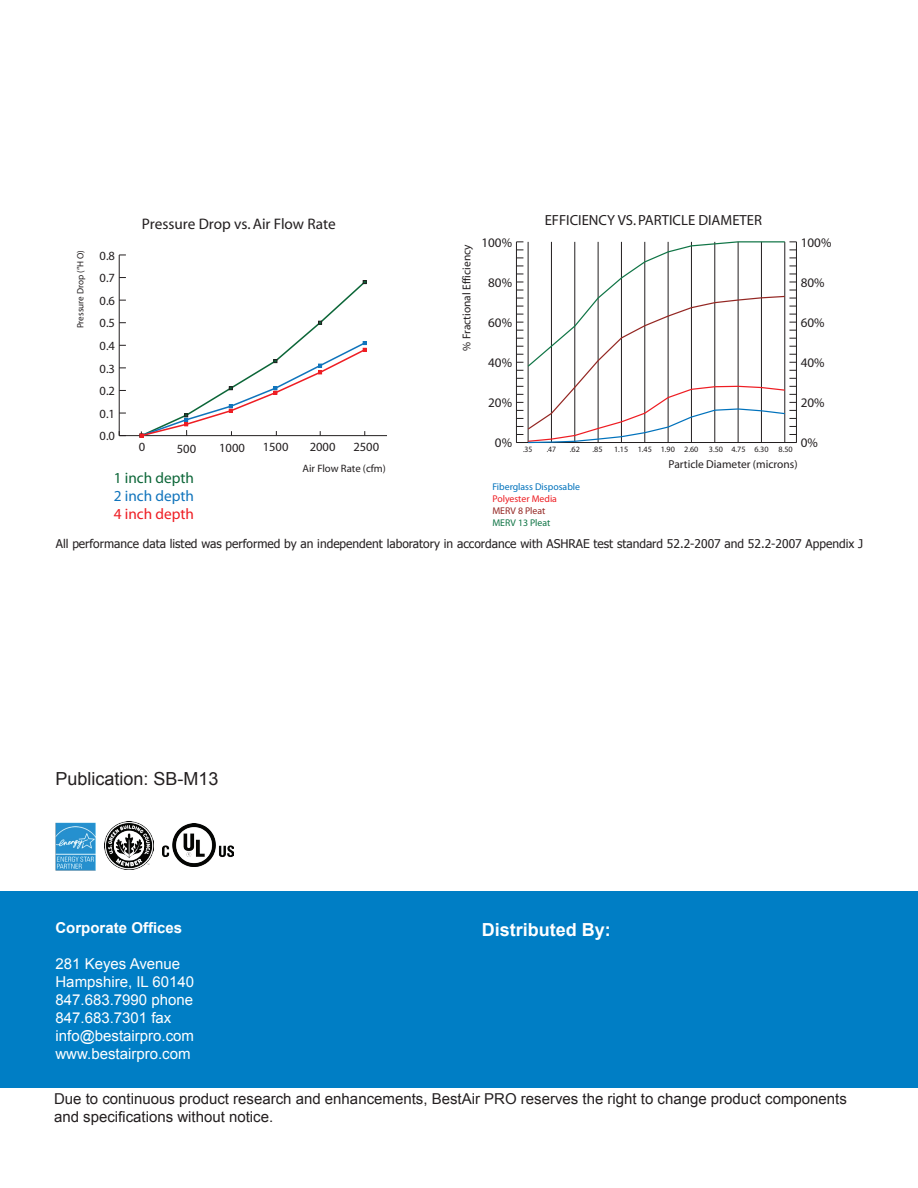
<style>
.page{position:relative;width:918px;height:1188px;background:#fff}
.page>*{position:absolute;margin:0;border:0;box-sizing:border-box;transform-origin:0 0}
.t1{font:18px "Arial";color:#231f20}
.t2{font:700 18px "Arial";color:#fff}
.t3{font:15.3px "Myriad";letter-spacing:-.005em;color:#231f20}
.t4{font:15.3px "Myriad Pro";color:#0c6638}
.t5{font:15.3px "Myriad Pro";color:#1074bc}
.t6{font:15.3px "Myriad Pro";color:#ee1d23}
.t7{font:15px/18px "Arial";color:#231f20}
.t8{font:15px/18px "Arial";color:#fff}
.t9{font:700 15px "Arial";color:#fff}
.t10{font:14.7px "Myriad";color:#231f20}
.t11{font:13.2px "Myriad";color:#231f20}
.t12{font:12.6px "Myriad Pro";color:#231f20}
.t13{font:12px "Tahoma";color:#231f20}
.t14{font:11.4px "Myriad";color:#231f20}
.t15{font:10.65px "Myriad";color:#231f20}
.t16{font:9.75px "Myriad";color:#0072bc}
.t17{font:9.75px "Myriad";color:#ee1d23}
.t18{font:9.75px "Myriad";color:#107546}
.t19{font:9.75px "Myriad";color:#942723}
.t20{font:9.15px "Myriad";color:#231f20}
.t21{font:8.1px "Myriad";color:#231f20}
.t22{font:8.1px "Myriad";color:#231f20;scale:.94 1}
</style>
<div class="page">
<div style="left:0;top:891px;width:918px;height:197px;background:#007ec5"></div>
<img style="left:105px;top:821px;width:48px;height:49px">
<img style="left:56px;top:822px;width:40px;height:49px">
<img style="left:163px;top:824px;width:70px;height:43px">
<hr style="left:796px;top:242px;width:1px;height:201px;background:#231f20">
<svg style="left:516px;top:241px;width:280px;height:202px"></svg>
<hr style="left:119px;top:435px;width:268px;height:1px;background:#231f20">
<hr style="left:119px;top:255px;width:1px;height:181px;background:#231f20">
<svg style="left:140px;top:280px;width:227px;height:158px"></svg>
<p class="t20" style="left:76px;top:328px;width:80px;rotate:-90deg">Pressure Drop (”H O)</p>
<p class="t12" style="left:100px;top:248px;width:17px">0.8</p>
<p class="t12" style="left:100px;top:270px;width:17px">0.7</p>
<p class="t12" style="left:100px;top:293px;width:17px">0.6</p>
<p class="t12" style="left:100px;top:315px;width:17px">0.5</p>
<p class="t12" style="left:100px;top:338px;width:17px">0.4</p>
<p class="t12" style="left:100px;top:361px;width:17px">0.3</p>
<p class="t12" style="left:100px;top:383px;width:17px">0.2</p>
<p class="t12" style="left:100px;top:406px;width:17px">0.1</p>
<p class="t12" style="left:100px;top:428px;width:17px">0.0</p>
<p class="t3" style="left:142px;top:217px;width:195px">Pressure Drop vs. Air Flow Rate</p>
<p class="t12" style="left:139px;top:440px;width:8px">0</p>
<p class="t12" style="left:177px;top:441px;width:21px">500</p>
<p class="t12" style="left:219px;top:440px;width:27px">1000</p>
<p class="t12" style="left:263px;top:439px;width:27px">1500</p>
<p class="t12" style="left:310px;top:439px;width:27px">2000</p>
<p class="t12" style="left:353px;top:439px;width:27px">2500</p>
<p class="t14" style="left:461px;top:351px;width:108px;rotate:-90deg">% Fractional Efficiency</p>
<p class="t11" style="left:481px;top:236px;width:32px">100%</p>
<p class="t11" style="left:488px;top:276px;width:25px">80%</p>
<p class="t11" style="left:488px;top:316px;width:25px">60%</p>
<p class="t11" style="left:488px;top:356px;width:25px">40%</p>
<p class="t10" style="left:545px;top:213px;width:219px">EFFICIENCY VS. PARTICLE DIAMETER</p>
<p class="t11" style="left:801px;top:236px;width:32px">100%</p>
<p class="t11" style="left:801px;top:276px;width:25px">80%</p>
<p class="t11" style="left:801px;top:316px;width:25px">60%</p>
<p class="t11" style="left:801px;top:356px;width:25px">40%</p>
<p class="t11" style="left:488px;top:396px;width:25px">20%</p>
<p class="t11" style="left:801px;top:396px;width:25px">20%</p>
<p class="t11" style="left:495px;top:436px;width:19px">0%</p>
<p class="t22" style="left:523px;top:445px;width:12px">.35</p>
<p class="t22" style="left:547px;top:445px;width:12px">.47</p>
<p class="t21" style="left:570px;top:445px;width:12px">.62</p>
<p class="t21" style="left:593px;top:446px;width:12px">.85</p>
<p class="t21" style="left:614px;top:446px;width:86px">1.15 1.45 1.90 2.60</p>
<p class="t21" style="left:709px;top:445px;width:85px">3.50 4.75 6.30 8.50</p>
<p class="t11" style="left:801px;top:436px;width:19px">0%</p>
<p class="t14" style="left:669px;top:459px;width:130px">Particle Diameter (microns)</p>
<p class="t15" style="left:303px;top:464px;width:85px">Air Flow Rate (cfm)</p>
<p class="t4" style="left:114px;top:468px;width:82px">1 inch depth</p>
<p class="t5" style="left:114px;top:486px;width:82px">2 inch depth</p>
<p class="t6" style="left:114px;top:505px;width:82px">4 inch depth</p>
<p class="t13" style="left:56px;top:536px;width:809px">All performance data listed was performed by an independent laboratory in accordance with ASHRAE test standard 52.2-2007 and 52.2-2007 Appendix J</p>
<p class="t16" style="left:492px;top:482px;width:89px">Fiberglass Disposable</p>
<p class="t17" style="left:492px;top:494px;width:66px">Polyester Media</p>
<p class="t19" style="left:492px;top:506px;width:55px">MERV 8 Pleat</p>
<p class="t18" style="left:492px;top:517px;width:60px">MERV 13 Pleat</p>
<p class="t1" style="left:56px;top:767px;width:165px">Publication: SB-M13</p>
<p class="t9" style="left:56px;top:917px;width:128px">Corporate Offices</p>
<p class="t2" style="left:482px;top:918px;width:131px">Distributed By:</p>
<p class="t8" style="left:56px;top:954px;width:140px">281 Keyes Avenue<br>Hampshire, IL 60140<br>847.683.7990 phone<br>847.683.7301 fax info@bestairpro.com www.bestairpro.com</p>
<p class="t7" style="left:54px;top:1090px;width:794px">Due to continuous product research and enhancements, BestAir PRO reserves the right to change product components and specifications without notice.</p>
</div>
